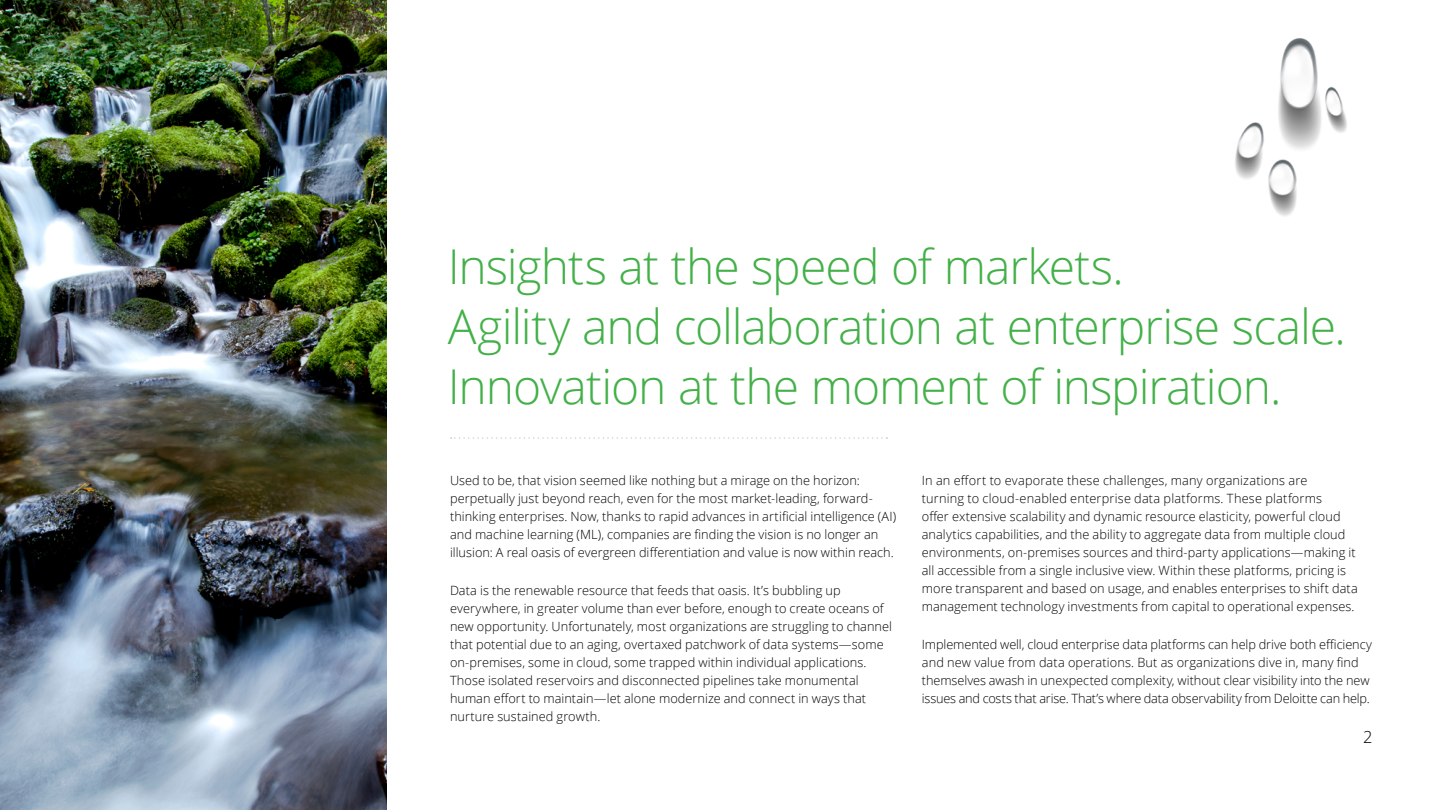
<style>
.page{position:relative;width:1440px;height:810px;background:#fff}
.page>*{position:absolute;margin:0;border:0;box-sizing:border-box;transform-origin:0 0}
.t1{font:300 48px/60px "Open Sans";letter-spacing:-.02em;color:#43b048}
.t2{font:300 16.5px "Open Sans";color:#000}
.t3{font:300 12.75px/18px "Open Sans";letter-spacing:.005em;color:#000}
</style>
<div class="page">
<img style="left:0;top:0;width:387px;height:810px">
<svg style="left:451px;top:437px;width:436px;height:2px"></svg>
<img style="left:1235px;top:38px;width:112px;height:178px">
<h1 class="t1" style="left:448px;top:235px;width:900px">Insights at the speed of markets.<br>Agility and collaboration at enterprise scale.<br>Innovation at the moment of inspiration.</h1>
<p class="t3" style="left:450px;top:471px;width:448px">Used to be, that vision seemed like nothing but a mirage on the horizon: perpetually just beyond reach, even for the most market-leading, forward&shy;thinking enterprises. Now, thanks to rapid advances in artificial intelligence (AI) and machine learning (ML), companies are finding the vision is no longer an illusion: A real oasis of evergreen differentiation and value is now within reach.</p>
<p class="t3" style="left:450px;top:581px;width:444px">Data is the renewable resource that feeds that oasis. It’s bubbling up everywhere, in greater volume than ever before, enough to create oceans of new opportunity. Unfortunately, most organizations are struggling to channel that potential due to an aging, overtaxed patchwork of data systems—some on-premises, some in cloud, some trapped within individual applications.<br>Those isolated reservoirs and disconnected pipelines take monumental human effort to maintain—let alone modernize and connect in ways that nurture sustained growth.</p>
<p class="t3" style="left:922px;top:471px;width:437px">In an effort to evaporate these challenges, many organizations are<br>turning to cloud-enabled enterprise data platforms. These platforms<br>offer extensive scalability and dynamic resource elasticity, powerful cloud analytics capabilities, and the ability to aggregate data from multiple cloud environments, on-premises sources and third-party applications—making it all accessible from a single inclusive view. Within these platforms, pricing is more transparent and based on usage, and enables enterprises to shift data management technology investments from capital to operational expenses.</p>
<p class="t3" style="left:922px;top:635px;width:452px">Implemented well, cloud enterprise data platforms can help drive both efficiency and new value from data operations. But as organizations dive in, many find themselves awash in unexpected complexity, without clear visibility into the new issues and costs that arise. That’s where data observability from Deloitte can help.</p>
<p class="t2" style="left:1363px;top:725px;width:11px">2</p>
</div>
